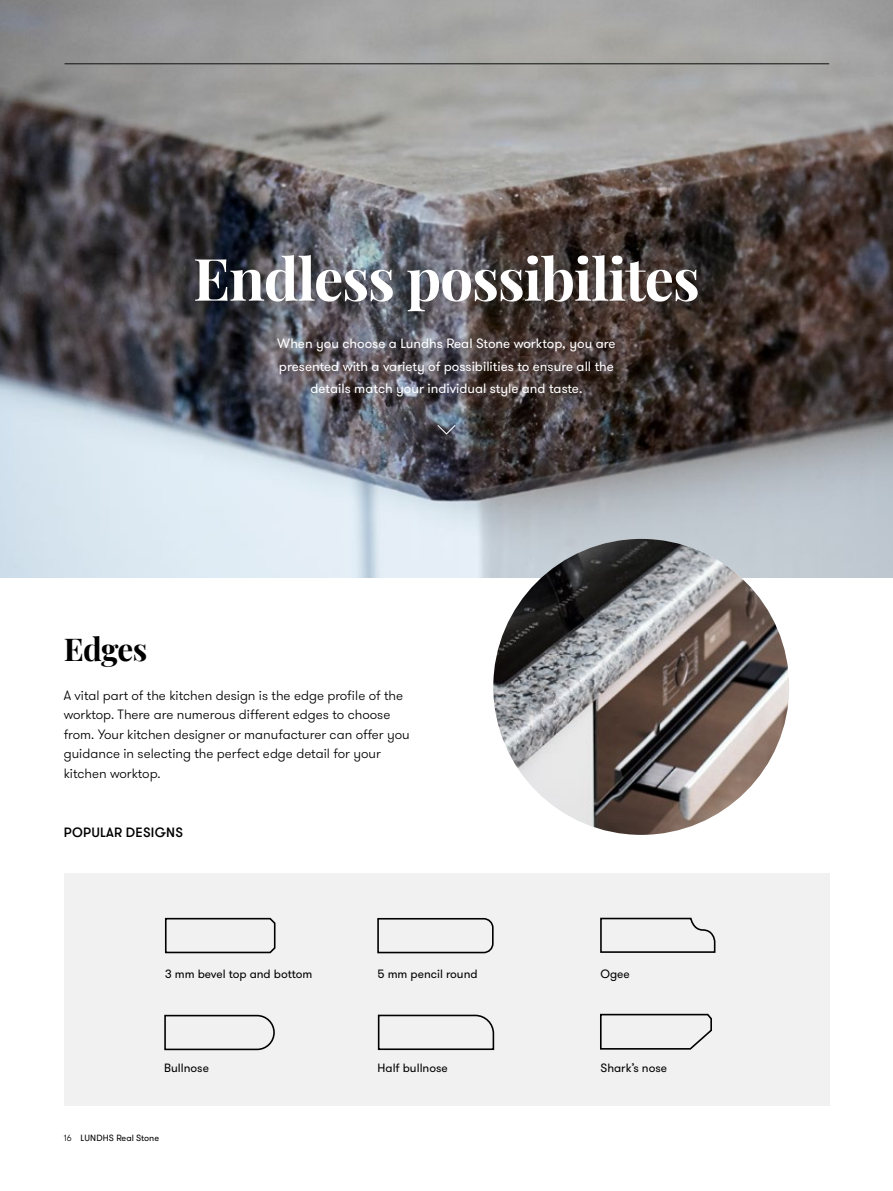
<style>
.page{position:relative;width:893px;height:1191px;background:#fff}
.page>*{position:absolute;margin:0;border:0;box-sizing:border-box;transform-origin:0 0}
.t1{font:700 58.35px "Playfair Display";letter-spacing:-.02em;color:#fff}
.t2{font:700 31.5px "Playfair Display";letter-spacing:-.02em;color:#000}
.t3{font:300 13.5px/19.5px "GT Walsheim";color:#000}
.t4{font:13.5px/22.5px "GT Walsheim";color:#fff;text-align:center}
.t5{font:500 13.5px "GT Walsheim";letter-spacing:.015em;color:#000}
.t6{font:12px "GT Walsheim";color:#000}
.t7{font:9px "GT Walsheim";color:#000}
.s1{font-weight:300}
</style>
<div class="page">
<div style="left:64px;top:873px;width:765px;height:233px;background:#f1f1f2"></div>
<img style="left:0;top:0;width:893px;height:577px">
<svg style="left:436px;top:424px;width:21px;height:11px"></svg>
<hr style="left:65px;top:63px;width:764px;height:1px;background:#0d1311">
<img style="left:493px;top:539px;width:296px;height:296px;border-radius:148px">
<svg style="left:164px;top:917px;width:112px;height:37px"></svg>
<svg style="left:164px;top:1014px;width:111px;height:37px"></svg>
<svg style="left:377px;top:918px;width:117px;height:36px"></svg>
<svg style="left:377px;top:1014px;width:118px;height:36px"></svg>
<svg style="left:600px;top:917px;width:116px;height:36px"></svg>
<svg style="left:600px;top:1013px;width:112px;height:37px"></svg>
<h1 class="t1" style="left:193px;top:233px;width:508px">Endless possibilites</h1>
<p class="t4" style="left:277px;top:333px;width:340px">When you choose a Lundhs Real Stone worktop, you are presented with a variety of possibilities to ensure all the details match your individual style and taste.</p>
<h2 class="t2" style="left:64px;top:624px;width:85px">Edges</h2>
<p class="t3" style="left:64px;top:685px;width:348px">A vital part of the kitchen design is the edge profile of the worktop. There are numerous different edges to choose from. Your kitchen designer or manufacturer can offer you guidance in selecting the perfect edge detail for your kitchen worktop.</p>
<p class="t5" style="left:64px;top:823px;width:121px">POPULAR DESIGNS</p>
<p class="t6" style="left:165px;top:966px;width:149px">3 mm bevel top and bottom</p>
<p class="t6" style="left:600px;top:966px;width:31px">Ogee</p>
<p class="t6" style="left:378px;top:966px;width:102px">5 mm pencil round</p>
<p class="t6" style="left:164px;top:1060px;width:46px">Bullnose</p>
<p class="t6" style="left:600px;top:1060px;width:68px">Shark’s nose</p>
<p class="t6" style="left:378px;top:1060px;width:72px">Half bullnose</p>
<p class="t7" style="left:64px;top:1132px;width:97px"><span class="s1">16</span> LUNDHS Real Stone</p>
</div>
